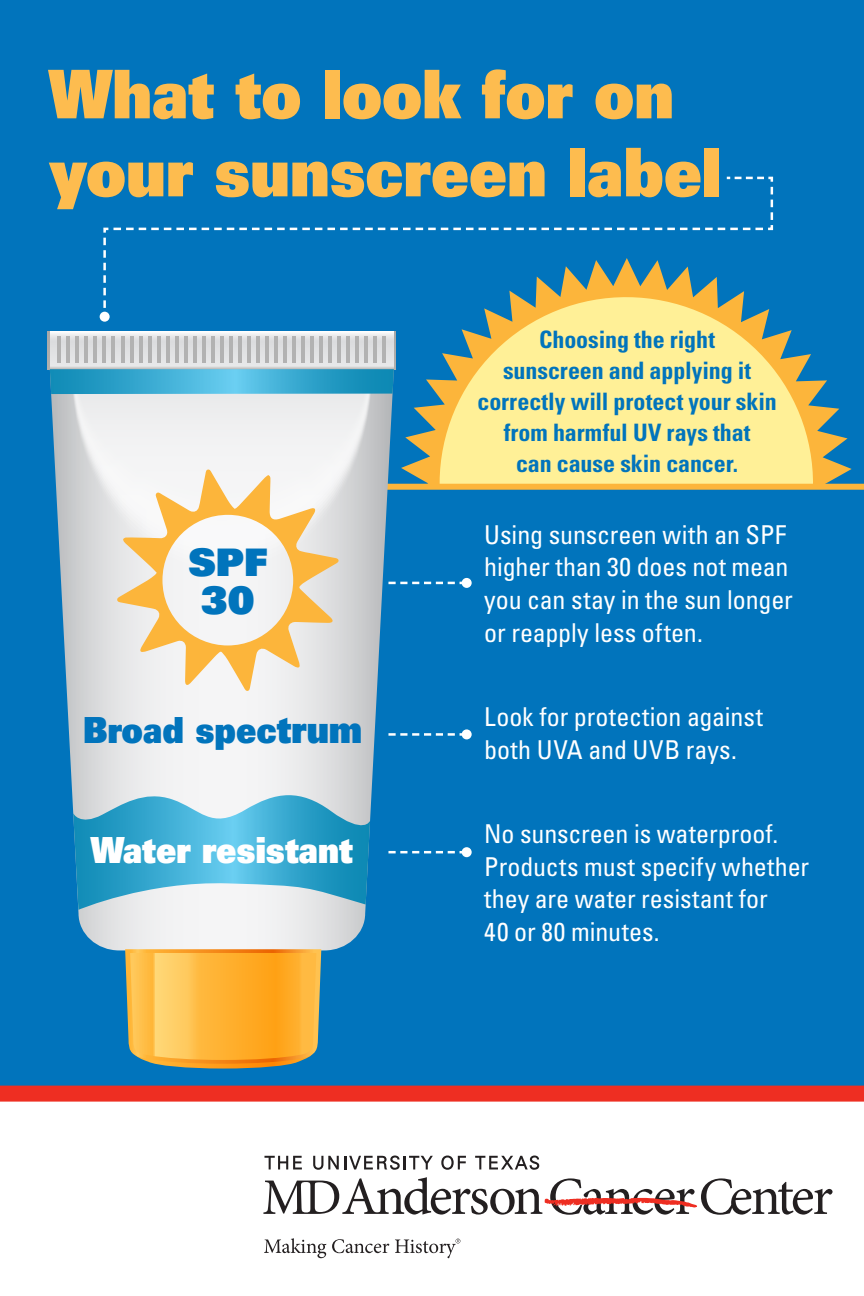
<style>
.page{position:relative;width:864px;height:1296px;background:#fff}
.page>*{position:absolute;margin:0;border:0;box-sizing:border-box;transform-origin:0 0}
.t1{font:67.2px/78px "Univers LT Std X Black";color:#fdbc4f;scale:.9 1}
.t2{font:38px "Univers LT Std X Black";color:#0174bc}
.t3{font:36px "Univers LT Std X Black";color:#fff;scale:.9 1}
.t4{font:36px "Univers LT Std X Black";color:#0174bc;scale:.9 1}
.t5{font:condensed 26px/32.6px "Univers LT Std";letter-spacing:-.005em;color:#fff}
.t6{font:700 condensed 24px/31px "Univers LT Std";letter-spacing:-.005em;color:#0174bc;text-align:center}
.s1{font-size:38px}
</style>
<div class="page">
<div style="left:0;top:0;width:864px;height:1093px;background:#0174bc"></div>
<svg style="left:416px;top:319px;width:420px;height:165px;background:#e1da8e"></svg>
<div style="left:180px;top:484px;width:684px;height:6px;background:#fcb53b"></div>
<div style="left:0;top:1086px;width:864px;height:16px;background:#ee2e22"></div>
<svg style="left:57px;top:520px;width:337px;height:430px"></svg>
<svg style="left:50px;top:331px;width:344px;height:38px;background:#e0e1e2"></svg>
<hr style="left:58px;top:336px;width:3px;height:27px;background:#b2b2b2">
<hr style="left:67px;top:336px;width:3px;height:27px;background:#b2b2b2">
<hr style="left:76px;top:336px;width:3px;height:27px;background:#b2b2b2">
<hr style="left:85px;top:336px;width:3px;height:27px;background:#b2b2b2">
<hr style="left:94px;top:336px;width:3px;height:27px;background:#b2b2b2">
<hr style="left:103px;top:336px;width:3px;height:27px;background:#b2b2b2">
<hr style="left:112px;top:336px;width:3px;height:27px;background:#b2b2b2">
<hr style="left:121px;top:336px;width:3px;height:27px;background:#b2b2b2">
<hr style="left:130px;top:336px;width:3px;height:27px;background:#b2b2b2">
<hr style="left:139px;top:336px;width:3px;height:27px;background:#b2b2b2">
<hr style="left:148px;top:336px;width:3px;height:27px;background:#b2b2b2">
<hr style="left:157px;top:336px;width:3px;height:27px;background:#b2b2b2">
<hr style="left:166px;top:336px;width:3px;height:27px;background:#b2b2b2">
<hr style="left:175px;top:336px;width:3px;height:27px;background:#b2b2b2">
<hr style="left:184px;top:336px;width:3px;height:27px;background:#b2b2b2">
<hr style="left:193px;top:336px;width:3px;height:27px;background:#b2b2b2">
<hr style="left:202px;top:336px;width:4px;height:27px;background:#b2b2b2">
<hr style="left:211px;top:336px;width:4px;height:27px;background:#b2b2b2">
<hr style="left:220px;top:336px;width:4px;height:27px;background:#b2b2b2">
<hr style="left:229px;top:336px;width:4px;height:27px;background:#b2b2b2">
<hr style="left:238px;top:336px;width:4px;height:27px;background:#b2b2b2">
<hr style="left:247px;top:336px;width:4px;height:27px;background:#b2b2b2">
<hr style="left:256px;top:336px;width:4px;height:27px;background:#b2b2b2">
<hr style="left:265px;top:336px;width:4px;height:27px;background:#b2b2b2">
<hr style="left:274px;top:336px;width:4px;height:27px;background:#b2b2b2">
<hr style="left:283px;top:336px;width:4px;height:27px;background:#b2b2b2">
<hr style="left:292px;top:336px;width:4px;height:27px;background:#b2b2b2">
<hr style="left:301px;top:336px;width:4px;height:27px;background:#b2b2b2">
<hr style="left:310px;top:336px;width:4px;height:27px;background:#b2b2b2">
<hr style="left:319px;top:336px;width:4px;height:27px;background:#b2b2b2">
<hr style="left:328px;top:336px;width:4px;height:27px;background:#b2b2b2">
<hr style="left:338px;top:336px;width:3px;height:27px;background:#b2b2b2">
<hr style="left:347px;top:336px;width:3px;height:27px;background:#b2b2b2">
<hr style="left:356px;top:336px;width:3px;height:27px;background:#b2b2b2">
<hr style="left:365px;top:336px;width:3px;height:27px;background:#b2b2b2">
<hr style="left:374px;top:336px;width:3px;height:27px;background:#b2b2b2">
<hr style="left:383px;top:336px;width:3px;height:27px;background:#b2b2b2">
<svg style="left:125px;top:949px;width:196px;height:120px;background:#f0b041"></svg>
<svg style="left:50px;top:369px;width:344px;height:151px;background:#b8d4df"></svg>
<svg style="left:73px;top:790px;width:297px;height:120px;background:#6ab9d6"></svg>
<svg style="left:117px;top:469px;width:222px;height:222px;background:#f3e1c3"></svg>
<svg style="left:388px;top:851px;width:74px;height:2px"></svg>
<div style="left:462px;top:847px;width:10px;height:10px;background:#fff;border-radius:50%"></div>
<svg style="left:388px;top:733px;width:74px;height:3px"></svg>
<div style="left:462px;top:729px;width:10px;height:10px;background:#fff;border-radius:50%"></div>
<svg style="left:264px;top:1156px;width:38px;height:13px"></svg>
<svg style="left:313px;top:1156px;width:120px;height:14px"></svg>
<svg style="left:441px;top:1156px;width:25px;height:14px"></svg>
<svg style="left:475px;top:1156px;width:64px;height:14px"></svg>
<svg style="left:263px;top:1177px;width:570px;height:38px"></svg>
<svg style="left:264px;top:1238px;width:62px;height:20px"></svg>
<svg style="left:332px;top:1239px;width:57px;height:14px"></svg>
<svg style="left:395px;top:1239px;width:65px;height:19px"></svg>
<svg style="left:388px;top:582px;width:74px;height:2px"></svg>
<div style="left:462px;top:578px;width:10px;height:10px;background:#fff;border-radius:50%"></div>
<svg style="left:102px;top:176px;width:672px;height:143px"></svg>
<div style="left:100px;top:312px;width:10px;height:10px;background:#fff;border-radius:50%"></div>
<p class="t1" style="left:49px;top:53px;width:749px">What to look for on your sunscreen label</p>
<p class="t2" style="left:188px;top:538px;width:80px">SPF</p>
<p class="t2" style="left:201px;top:576px;width:55px">30</p>
<p class="t4" style="left:83px;top:706px;width:312px">Broad spec<span class="s1">trum</span></p>
<p class="t3" style="left:91px;top:826px;width:293px">Water resistant</p>
<p class="t6" style="left:477px;top:323px;width:301px">Choosing the right<br>sunscreen and applying it correctly will protect your skin from harmful UV rays that<br>can cause skin cancer.</p>
<p class="t5" style="left:484px;top:518px;width:310px">Using sunscreen with an SPF higher than 30 does not mean you can stay in the sun longer or reapply less often.</p>
<p class="t5" style="left:484px;top:700px;width:280px">Look for protection against both UVA and UVB rays.</p>
<p class="t5" style="left:484px;top:817px;width:326px">No sunscreen is waterproof.<br>Products must specify whether they are water resistant for<br>40 or 80 minutes.</p>
</div>
